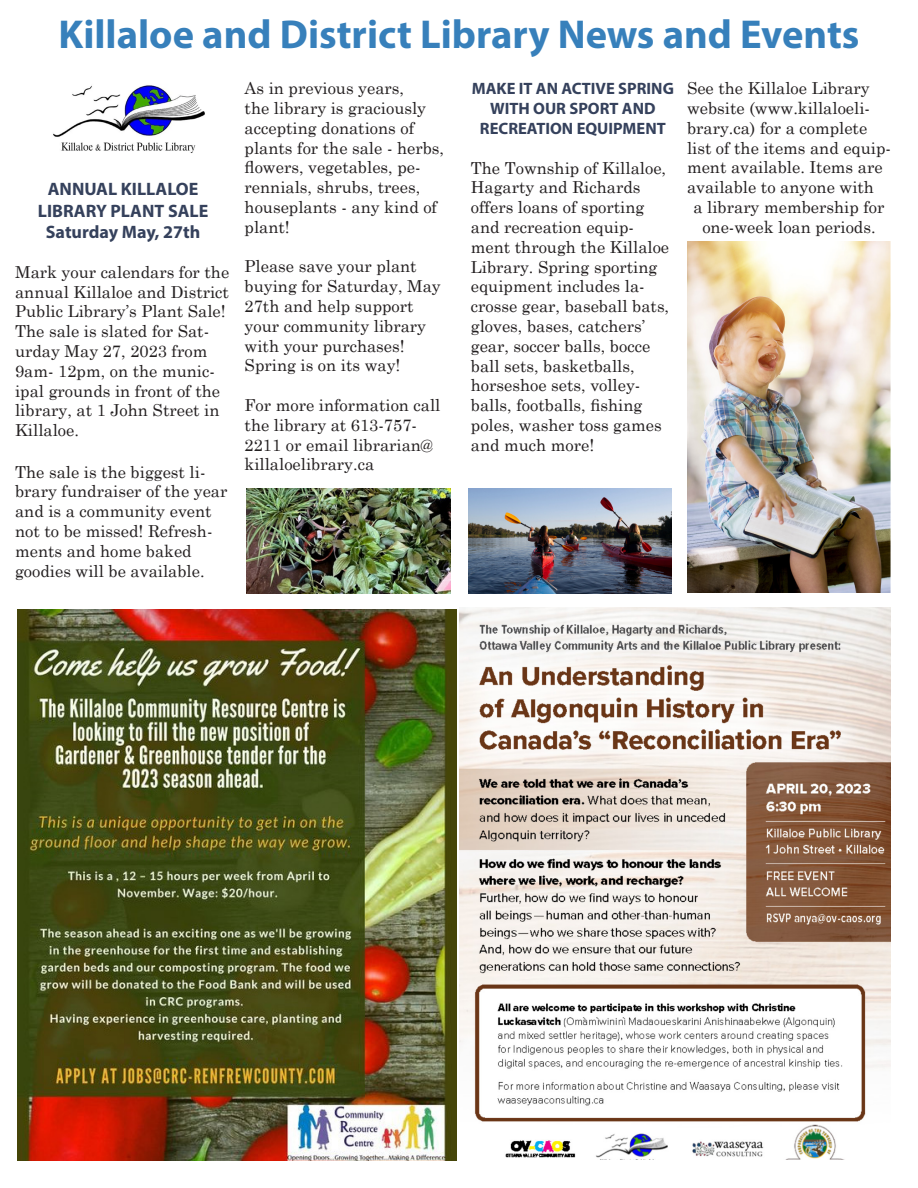
<style>
.page{position:relative;width:918px;height:1188px;background:#fff}
.page>*{position:absolute;margin:0;border:0;box-sizing:border-box;transform-origin:0 0}
.t1{font:700 40.5px "Myriad Pro";color:#3780bb}
.t2{font:700 18px "Myriad Pro";color:#35415c}
.t3{font:16.5px/19.8px "Century Schoolbook";color:#231f20}
.t4{font:700 16.5px/19.8px "Myriad Pro";color:#35415c;text-align:center}
</style>
<div class="page">
<img style="left:17px;top:609px;width:440px;height:552px">
<img style="left:459px;top:608px;width:432px;height:551px">
<img style="left:53px;top:85px;width:152px;height:68px">
<img style="left:247px;top:489px;width:204px;height:104px">
<img style="left:468px;top:489px;width:203px;height:104px">
<img style="left:687px;top:242px;width:204px;height:351px">
<p class="t1" style="left:59px;top:8px;width:802px">Killaloe and District Library News and Events</p>
<p class="t2" style="left:48px;top:177px;width:152px">ANNUAL KILLALOE</p>
<p class="t2" style="left:38px;top:199px;width:172px">LIBRARY PLANT SALE</p>
<p class="t2" style="left:46px;top:220px;width:156px">Saturday May, 27th</p>
<p class="t3" style="left:15px;top:260px;width:216px">Mark your calendars for the annual Killaloe and District<br>Public Library’s Plant Sale!<br>The sale is slated for Sat&shy;urday May 27, 2023 from<br>9am- 12pm, on the munic&shy;ipal grounds in front of the library, at 1 John Street in<br>Killaloe.</p>
<p class="t3" style="left:15px;top:460px;width:214px">The sale is the biggest li&shy;brary fundraiser of the year and is a community event not to be missed! Refresh&shy;ments and home baked goodies will be available.</p>
<p class="t3" style="left:245px;top:77px;width:201px">As in previous years,<br>the library is graciously accepting donations of plants for the sale - herbs, flowers, vegetables, pe&shy;rennials, shrubs, trees, houseplants - any kind of plant!</p>
<p class="t3" style="left:245px;top:255px;width:198px">Please save your plant buying for Saturday, May<br>27th and help support your community library with your purchases!<br>Spring is on its way!</p>
<p class="t3" style="left:245px;top:394px;width:197px">For more information call the library at 613-757-<br>2211 or email librarian@ killaloelibrary.ca</p>
<p class="t4" style="left:472px;top:78px;width:204px">MAKE IT AN ACTIVE SPRING<br>WITH OUR SPORT AND</p>
<p class="t4" style="left:480px;top:118px;width:187px">RECREATION EQUIPMENT</p>
<p class="t3" style="left:471px;top:156px;width:200px">The Township of Killaloe,<br>Hagarty and Richards offers loans of sporting and recreation equip&shy;ment through the Killaloe<br>Library. Spring sporting equipment includes la&shy;crosse gear, baseball bats, gloves, bases, catchers’ gear, soccer balls, bocce ball sets, basketballs, horseshoe sets, volley&shy;balls, footballs, fishing poles, washer toss games and much more!</p>
<p class="t3" style="left:687px;top:77px;width:205px">See the Killaloe Library website (www.killaloeli&shy;brary.ca) for a complete list of the items and equip&shy;ment available. Items are available to anyone with</p>
<p class="t3" style="left:694px;top:196px;width:192px;text-align:center">a library membership for one-week loan periods.</p>
</div>
